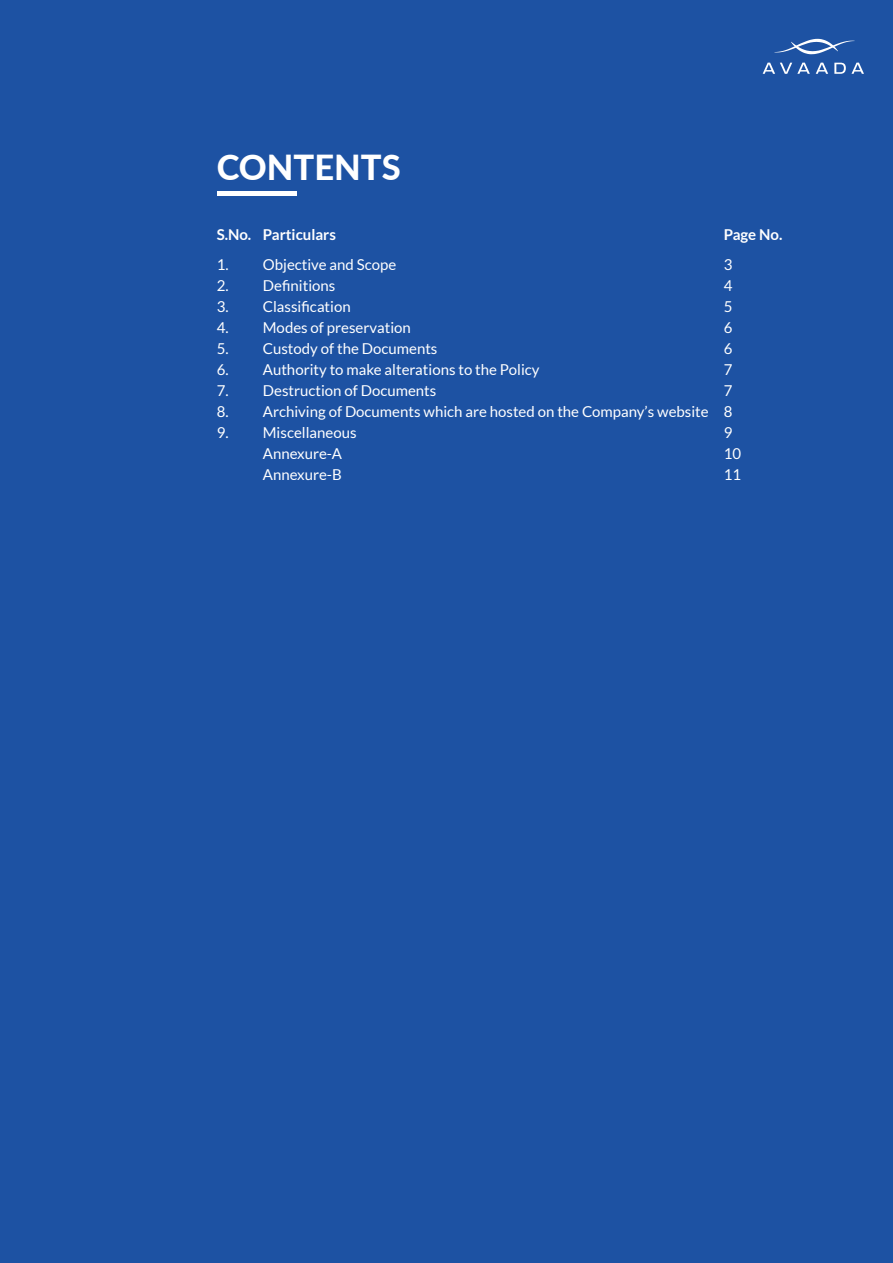
<style>
.page{position:relative;width:893px;height:1263px;background:#1d52a3}
.page>*{position:absolute;margin:0;border:0;box-sizing:border-box;transform-origin:0 0}
.t1{font:800 34.5px "Lato";color:#fff}
.t2{font:15px "Lato";color:#fff}
.t3{font:700 15px "Lato";color:#fff}
</style>
<div class="page">
<svg style="left:774px;top:39px;width:81px;height:15px"></svg>
<svg style="left:763px;top:63px;width:47px;height:11px"></svg>
<svg style="left:816px;top:63px;width:12px;height:11px"></svg>
<svg style="left:834px;top:63px;width:30px;height:11px"></svg>
<div style="left:217px;top:191px;width:80px;height:5px;background:#fff"></div>
<h1 class="t1" style="left:217px;top:142px;width:185px">CONTENTS</h1>
<p class="t3" style="left:217px;top:226px;width:121px">S.No. Particulars</p>
<p class="t3" style="left:724px;top:226px;width:60px">Page No.</p>
<p class="t2" style="left:217px;top:257px;width:181px">1. Objective and Scope</p>
<p class="t2" style="left:724px;top:257px;width:10px">3</p>
<p class="t2" style="left:217px;top:278px;width:120px">2. Definitions</p>
<p class="t2" style="left:724px;top:278px;width:10px">4</p>
<p class="t2" style="left:217px;top:299px;width:135px">3. Classification</p>
<p class="t2" style="left:724px;top:299px;width:10px">5</p>
<p class="t2" style="left:217px;top:320px;width:196px">4. Modes of preservation</p>
<p class="t2" style="left:724px;top:320px;width:10px">6</p>
<p class="t2" style="left:217px;top:341px;width:222px">5. Custody of the Documents</p>
<p class="t2" style="left:724px;top:341px;width:10px">6</p>
<p class="t2" style="left:217px;top:362px;width:324px">6. Authority to make alterations to the Policy</p>
<p class="t2" style="left:724px;top:362px;width:10px">7</p>
<p class="t2" style="left:217px;top:383px;width:221px">7. Destruction of Documents</p>
<p class="t2" style="left:724px;top:383px;width:10px">7</p>
<p class="t2" style="left:217px;top:404px;width:517px">8. Archiving of Documents which are hosted on the Company’s website 8</p>
<p class="t2" style="left:217px;top:425px;width:141px">9. Miscellaneous</p>
<p class="t2" style="left:724px;top:425px;width:10px">9</p>
<p class="t2" style="left:263px;top:446px;width:81px">Annexure-A</p>
<p class="t2" style="left:724px;top:446px;width:19px">10</p>
<p class="t2" style="left:263px;top:467px;width:81px">Annexure-B</p>
<p class="t2" style="left:724px;top:467px;width:19px">11</p>
</div>
